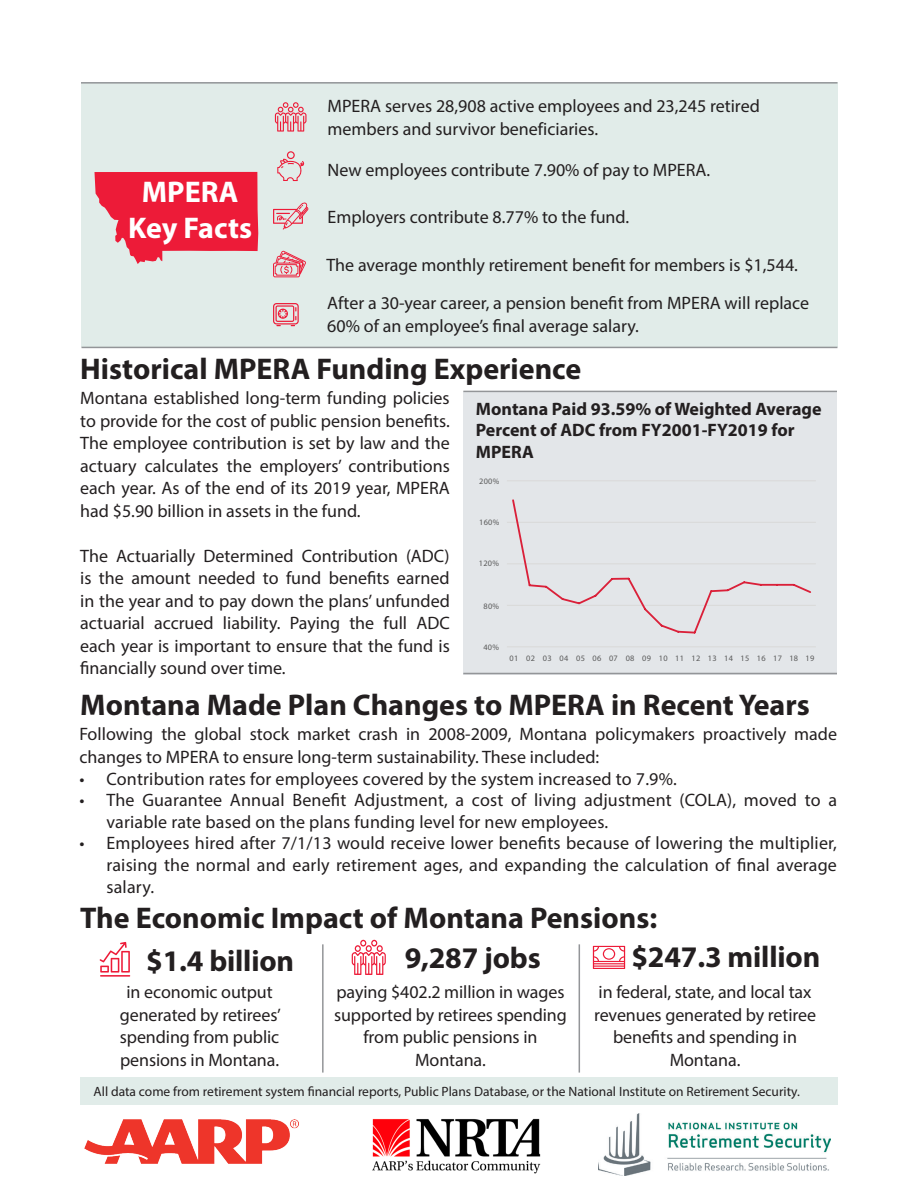
<style>
.page{position:relative;width:918px;height:1188px;background:#fff}
.page>*{position:absolute;margin:0;border:0;box-sizing:border-box;transform-origin:0 0}
.t1{font:700 30px "Myriad Pro";color:#231f20}
.t2{font:700 30px "Myriad Pro";color:#fff}
.t3{font:18px/22.5px "Myriad Pro";color:#231f20}
.t4{font:700 18px/21.6px "Myriad Pro";color:#231f20}
.t5{font:13.5px "Myriad Pro";color:#231f20}
.t6{font:8.25px "Myriad Pro";letter-spacing:.04em;color:#5a5a5a}
</style>
<div class="page">
<div style="left:81px;top:1077px;width:757px;height:28px;background:#e1ece9"></div>
<div style="left:463px;top:392px;width:374px;height:282px;background:#e3e6e9"></div>
<hr style="left:463px;top:391px;width:374px;height:1px;background:#939598">
<hr style="left:463px;top:673px;width:374px;height:1px;background:#939598">
<div style="left:81px;top:82px;width:756px;height:265px;background:#e1ece9"></div>
<hr style="left:81px;top:347px;width:756px;height:1px;background:#939598">
<svg style="left:273px;top:202px;width:36px;height:28px"></svg>
<svg style="left:273px;top:250px;width:33px;height:27px"></svg>
<hr style="left:81px;top:82px;width:756px;height:2px;background:#939598">
<svg style="left:275px;top:102px;width:31px;height:30px"></svg>
<svg style="left:277px;top:151px;width:27px;height:30px"></svg>
<svg style="left:273px;top:303px;width:26px;height:23px"></svg>
<hr style="left:579px;top:944px;width:1px;height:129px;background:#939598">
<hr style="left:322px;top:944px;width:2px;height:129px;background:#939598">
<svg style="left:352px;top:940px;width:34px;height:35px"></svg>
<svg style="left:100px;top:942px;width:30px;height:35px"></svg>
<svg style="left:593px;top:946px;width:32px;height:23px"></svg>
<hr style="left:507px;top:605px;width:309px;height:1px;background:#d9d9d8">
<hr style="left:507px;top:563px;width:309px;height:1px;background:#d9d9d8">
<hr style="left:507px;top:522px;width:309px;height:1px;background:#d9d9d8">
<hr style="left:507px;top:480px;width:309px;height:1px;background:#d9d9d8">
<hr style="left:507px;top:646px;width:309px;height:1px;background:#d9d9d8">
<svg style="left:512px;top:499px;width:299px;height:135px"></svg>
<img style="left:372px;top:1118px;width:169px;height:56px">
<img style="left:599px;top:1113px;width:231px;height:62px">
<img style="left:85px;top:1120px;width:213px;height:44px">
<svg style="left:94px;top:172px;width:164px;height:92px"></svg>
<p class="t2" style="left:142px;top:172px;width:98px">MPERA</p>
<p class="t2" style="left:128px;top:208px;width:125px">Key Facts</p>
<p class="t3" style="left:328px;top:95px;width:434px">MPERA serves 28,908 active employees and 23,245 retired members and survivor beneficiaries.</p>
<p class="t3" style="left:328px;top:158px;width:384px">New employees contribute 7.90% of pay to MPERA.</p>
<p class="t3" style="left:328px;top:205px;width:303px">Employers contribute 8.77% to the fund.</p>
<p class="t3" style="left:326px;top:253px;width:473px">The average monthly retirement benefit for members is $1,544.</p>
<p class="t3" style="left:327px;top:292px;width:483px">After a 30-year career, a pension benefit from MPERA will replace<br>60% of an employee’s final average salary.</p>
<p class="t1" style="left:80px;top:349px;width:503px">Historical MPERA Funding Experience</p>
<p class="t4" style="left:476px;top:397px;width:347px">Montana Paid 93.59% of Weighted Average<br>Percent of ADC from FY2001-FY2019 for<br>MPERA</p>
<p class="t3" style="left:80px;top:387px;width:371px;text-align:justify">Montana established long-term funding policies to provide for the cost of public pension benefits.<br>The employee contribution is set by law and the actuary calculates the employers’ contributions each year. As of the end of its 2019 year, MPERA had $5.90 billion in assets in the fund.</p>
<p class="t3" style="left:80px;top:544px;width:371px;text-align:justify">The Actuarially Determined Contribution (ADC) is the amount needed to fund benefits earned in the year and to pay down the plans’ unfunded actuarial accrued liability. Paying the full ADC each year is important to ensure that the fund is financially sound over time.</p>
<p class="t6" style="left:479px;top:476px;width:22px">200%</p>
<p class="t6" style="left:479px;top:517px;width:22px">160%</p>
<p class="t6" style="left:479px;top:559px;width:22px">120%</p>
<p class="t6" style="left:483px;top:601px;width:17px">80%</p>
<p class="t6" style="left:483px;top:642px;width:17px">40%</p>
<p class="t6" style="left:509px;top:653px;width:307px">01 02 03 04 05 06 07 08 09 10 11 12 13 14 15 16 17 18 19</p>
<p class="t1" style="left:80px;top:685px;width:731px">Montana Made Plan Changes to MPERA in Recent Years</p>
<p class="t3" style="left:79px;top:723px;width:759px">Following the global stock market crash in 2008-2009, Montana policymakers proactively made changes to MPERA to ensure long-term sustainability. These included:</p>
<p class="t3" style="left:79px;top:767px;width:599px">• Contribution rates for employees covered by the system increased to 7.9%.</p>
<p class="t3" style="left:106px;top:789px;width:732px;line-height:21.6px;text-indent:-27px">• The Guarantee Annual Benefit Adjustment, a cost of living adjustment (COLA), moved to a variable rate based on the plans funding level for new employees.</p>
<p class="t3" style="left:106px;top:832px;width:732px;line-height:21.6px;text-align:justify;text-indent:-27px">• Employees hired after 7/1/13 would receive lower benefits because of lowering the multiplier, raising the normal and early retirement ages, and expanding the calculation of final average salary.</p>
<p class="t1" style="left:80px;top:899px;width:578px">The Economic Impact of Montana Pensions:</p>
<p class="t1" style="left:146px;top:941px;width:149px">$1.4 billion</p>
<p class="t3" style="left:120px;top:981px;width:163px;text-align:center">in economic output generated by retirees’ spending from public pensions in Montana.</p>
<p class="t1" style="left:405px;top:938px;width:138px">9,287 jobs</p>
<p class="t3" style="left:334px;top:981px;width:234px;text-align:center">paying $402.2 million in wages supported by retirees spending from public pensions in<br>Montana.</p>
<p class="t1" style="left:631px;top:938px;width:190px">$247.3 million</p>
<p class="t3" style="left:594px;top:981px;width:223px;text-align:center">in federal, state, and local tax revenues generated by retiree benefits and spending in<br>Montana.</p>
<p class="t5" style="left:94px;top:1083px;width:708px">All data come from retirement system financial reports, Public Plans Database, or the National Institute on Retirement Security.</p>
</div>
